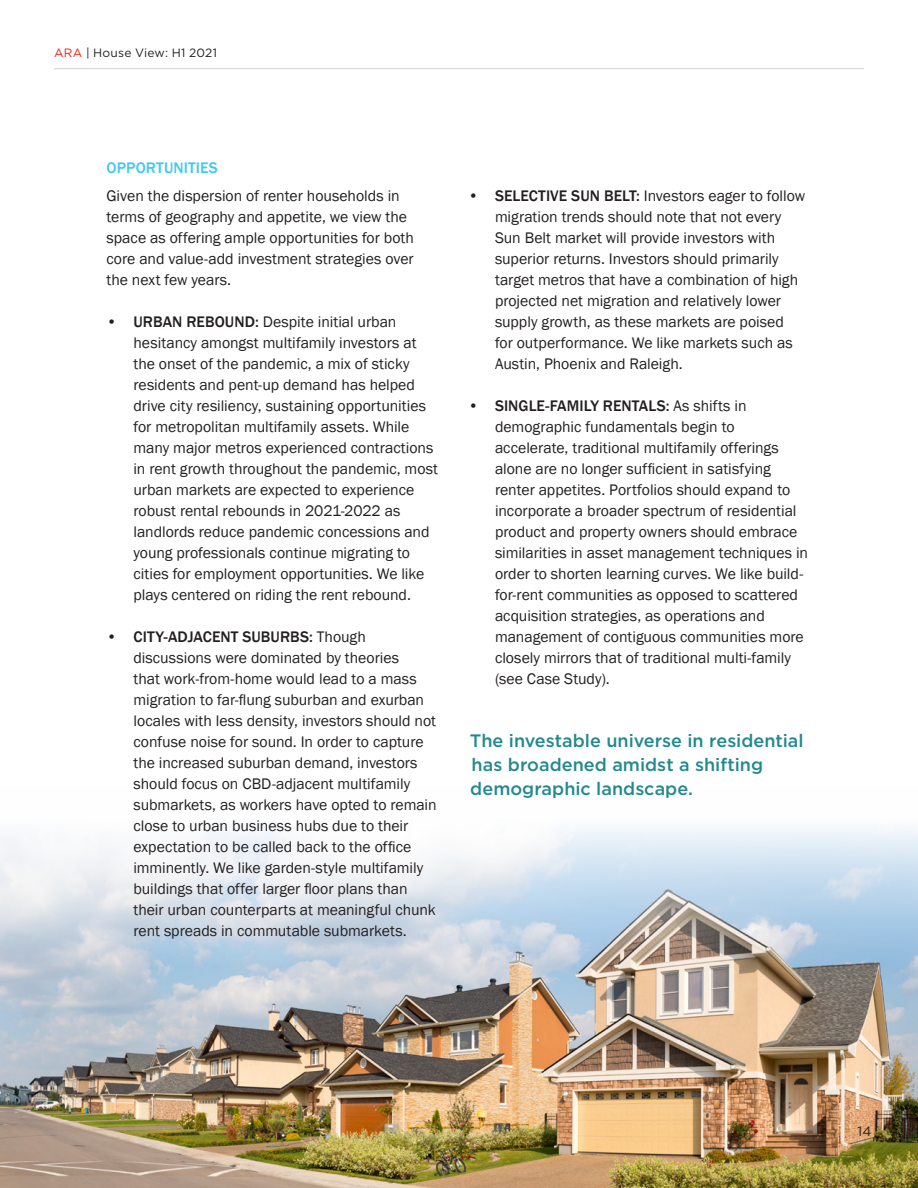
<style>
.page{position:relative;width:918px;height:1188px;background:#fff}
.page>*{position:absolute;margin:0;border:0;box-sizing:border-box;transform-origin:0 0}
.t1{font:500 18px/24px "Gotham";color:#22898e}
.t2{font:15.75px/21px "Franklin Gothic";color:#231f20}
.t3{font:500 15.75px "Franklin Gothic";letter-spacing:.005em;color:#43c7f0}
.t4{font:13.5px "Gotham";color:#231f20}
.t5{font:12px "Gotham";letter-spacing:.015em;color:#231f20}
.s1{color:#e72419}
.s2{font-weight:500}
</style>
<div class="page">
<img style="left:0;top:826px;width:918px;height:362px">
<hr style="left:54px;top:68px;width:810px;height:1px;background:#d1d2d4">
<p class="t5" style="left:54px;top:45px;width:165px"><span class="s1">ARA</span> | House View: H1 2021</p>
<p class="t3" style="left:106px;top:158px;width:113px">OPPORTUNITIES</p>
<p class="t2" style="left:106px;top:185px;width:309px">Given the dispersion of renter households in terms of geography and appetite, we view the space as offering ample opportunities for both core and value-add investment strategies over the next few years.</p>
<p class="t2" style="left:134px;top:311px;width:306px;text-indent:-27px"><span class="s2">• URBAN REBOUND:</span> Despite initial urban hesitancy amongst multifamily investors at the onset of the pandemic, a mix of sticky residents and pent-up demand has helped drive city resiliency, sustaining opportunities for metropolitan multifamily assets. While many major metros experienced contractions in rent growth throughout the pandemic, most urban markets are expected to experience robust rental rebounds in 2021-2022 as landlords reduce pandemic concessions and young professionals continue migrating to cities for employment opportunities. We like plays centered on riding the rent rebound.</p>
<p class="t2" style="left:134px;top:626px;width:305px;text-indent:-27px"><span class="s2">• CITY-ADJACENT SUBURBS:</span> Though discussions were dominated by theories<br>that work-from-home would lead to a mass migration to far-flung suburban and exurban locales with less density, investors should not confuse noise for sound. In order to capture the increased suburban demand, investors should focus on CBD-adjacent multifamily submarkets, as workers have opted to remain close to urban business hubs due to their expectation to be called back to the office imminently. We like garden-style multifamily buildings that offer larger floor plans than their urban counterparts at meaningful chunk rent spreads in commutable submarkets.</p>
<p class="t2" style="left:495px;top:186px;width:312px;text-indent:-27px"><span class="s2">• SELECTIVE SUN BELT:</span> Investors eager to follow migration trends should note that not every Sun Belt market will provide investors with superior returns. Investors should primarily target metros that have a combination of high projected net migration and relatively lower supply growth, as these markets are poised for outperformance. We like markets such as Austin, Phoenix and Raleigh.</p>
<p class="t2" style="left:495px;top:396px;width:315px;text-indent:-27px"><span class="s2">• SINGLE-FAMILY RENTALS:</span> As shifts in demographic fundamentals begin to accelerate, traditional multifamily offerings alone are no longer sufficient in satisfying renter appetites. Portfolios should expand to incorporate a broader spectrum of residential product and property owners should embrace similarities in asset management techniques in order to shorten learning curves. We like build&shy;for-rent communities as opposed to scattered acquisition strategies, as operations and management of contiguous communities more closely mirrors that of traditional multi-family (see Case Study).</p>
<p class="t1" style="left:470px;top:728px;width:335px">The investable universe in residential has broadened amidst a shifting demographic landscape.</p>
<p class="t4" style="left:858px;top:1123px;width:16px">14</p>
</div>
